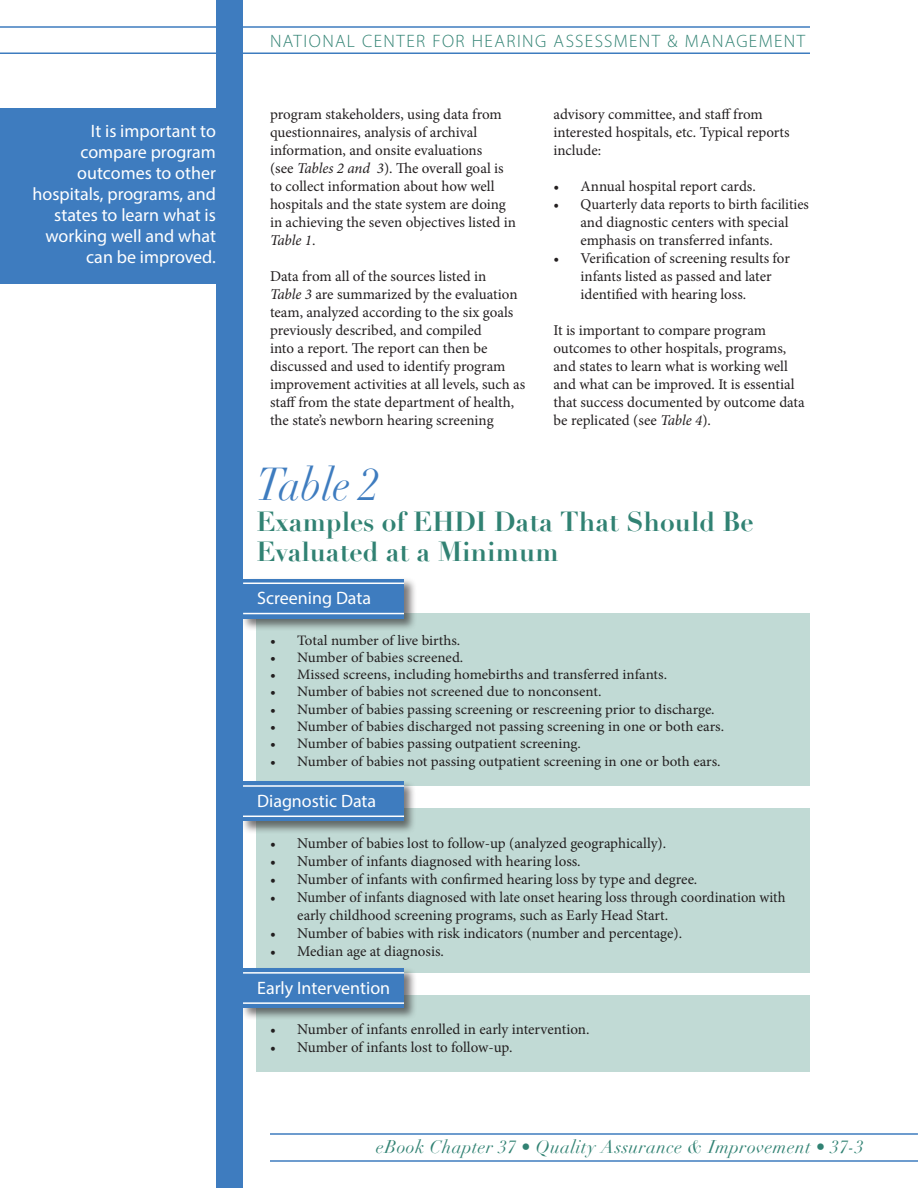
<style>
.page{position:relative;width:918px;height:1188px;background:#fff}
.page>*{position:absolute;margin:0;border:0;box-sizing:border-box;transform-origin:0 0}
.t1{font:italic 45px "Didot";color:#3e7cbf;scale:.9 1}
.t2{font:700 27px/30px "Didot";color:#318273}
.Pull-Out_Text{font:18px/21px "Myriad Pro";color:#fff;text-align:right}
.t3{font:italic 18px "Didot";letter-spacing:.025em;color:#318273}
.t4{font:300 18px "Myriad Pro";letter-spacing:.075em;color:#318273}
.Body_text{font:15px/18px "Minion Pro";letter-spacing:-.005em;color:#231f20}
.Bullet_Text{font:15px/18px "Minion Pro";color:#231f20}
.Bullet_Text-2{font:14.4px "Minion Pro";color:#231f20;scale:1.04 1}
.s1{font-style:italic}
</style>
<div class="page">
<hr style="left:0;top:26px;width:810px;height:2px;background:#3e7cbf">
<hr style="left:0;top:52px;width:810px;height:2px;background:#3e7cbf">
<hr style="left:270px;top:1133px;width:648px;height:2px;background:#3e7cbf">
<hr style="left:270px;top:1160px;width:648px;height:2px;background:#3e7cbf">
<div style="left:257px;top:613px;width:553px;height:172px;background:#c1dad5"></div>
<div style="left:257px;top:808px;width:553px;height:164px;background:#c1dad5"></div>
<div style="left:257px;top:995px;width:553px;height:77px;background:#c1dad5"></div>
<div style="left:241px;top:577px;width:176px;height:54px;background:#231f20;opacity:.6"></div>
<div style="left:243px;top:579px;width:161px;height:40px;background:#3e7cbf"></div>
<hr style="left:243px;top:583px;width:161px;height:1px;background:#fff">
<hr style="left:243px;top:613px;width:161px;height:1px;background:#fff">
<div style="left:241px;top:780px;width:176px;height:54px;background:#231f20;opacity:.6"></div>
<div style="left:243px;top:782px;width:161px;height:39px;background:#3e7cbf"></div>
<hr style="left:243px;top:785px;width:161px;height:2px;background:#fff">
<hr style="left:243px;top:816px;width:161px;height:1px;background:#fff">
<div style="left:241px;top:967px;width:176px;height:54px;background:#231f20;opacity:.6"></div>
<div style="left:243px;top:968px;width:161px;height:40px;background:#3e7cbf"></div>
<hr style="left:243px;top:972px;width:161px;height:2px;background:#fff">
<hr style="left:243px;top:1002px;width:161px;height:2px;background:#fff">
<div style="left:216px;top:0;width:27px;height:1188px;background:#3e7cbf"></div>
<div style="left:0;top:108px;width:223px;height:176px;background:#3e7cbf"></div>
<p class="Pull-Out_Text" style="left:33px;top:120px;width:185px">It is important to compare program outcomes to other hospitals, programs, and states to learn what is working well and what can be improved.</p>
<p class="t4" style="left:270px;top:31px;width:537px">NATIONAL CENTER FOR HEARING ASSESSMENT &amp; MANAGEMENT</p>
<p class="Body_text" style="left:270px;top:105px;width:248px">program stakeholders, using data from questionnaires, analysis of archival information, and onsite evaluations<br>(see <span class="s1">Tables 2 and 3</span>). The overall goal is to collect information about how well hospitals and the state system are doing in achieving the seven objectives listed in <span class="s1">Table 1</span>.</p>
<p class="Body_text" style="left:270px;top:267px;width:257px">Data from all of the sources listed in<br><span class="s1">Table 3</span> are summarized by the evaluation team, analyzed according to the six goals previously described, and compiled<br>into a report. The report can then be discussed and used to identify program improvement activities at all levels, such as staff from the state department of health, the state’s newborn hearing screening</p>
<p class="Body_text" style="left:554px;top:105px;width:238px">advisory committee, and staff from interested hospitals, etc. Typical reports include:</p>
<p class="Bullet_Text" style="left:554px;top:177px;width:204px">• Annual hospital report cards.</p>
<p class="Bullet_Text" style="left:580px;top:195px;width:230px;text-indent:-27px">• Quarterly data reports to birth facilities and diagnostic centers with special emphasis on transferred infants.</p>
<p class="Bullet_Text" style="left:580px;top:249px;width:211px;text-indent:-27px">• Verification of screening results for infants listed as passed and later identified with hearing loss.</p>
<p class="Body_text" style="left:554px;top:321px;width:253px">It is important to compare program outcomes to other hospitals, programs, and states to learn what is working well and what can be improved. It is essential that success documented by outcome data be replicated (see <span class="s1">Table 4</span>).</p>
<p class="t1" style="left:256px;top:457px;width:138px">Table 2</p>
<p class="t2" style="left:256px;top:506px;width:499px">Examples of EHDI Data That Should Be<br>Evaluated at a Minimum</p>
<p class="Pull-Out_Text" style="left:257px;top:587px;width:116px">Screening Data</p>
<p class="Bullet_Text-2" style="left:270px;top:630px;width:184px">• Total number of live births.</p>
<p class="Bullet_Text-2" style="left:270px;top:648px;width:187px">• Number of babies screened.</p>
<p class="Bullet_Text-2" style="left:270px;top:665px;width:383px">• Missed screens, including homebirths and transferred infants.</p>
<p class="Bullet_Text-2" style="left:270px;top:682px;width:320px">• Number of babies not screened due to nonconsent.</p>
<p class="Bullet_Text-2" style="left:270px;top:700px;width:429px">• Number of babies passing screening or rescreening prior to discharge.</p>
<p class="Bullet_Text-2" style="left:270px;top:717px;width:438px">• Number of babies discharged not passing screening in one or both ears.</p>
<p class="Bullet_Text-2" style="left:270px;top:734px;width:300px">• Number of babies passing outpatient screening.</p>
<p class="Bullet_Text-2" style="left:270px;top:751px;width:435px">• Number of babies not passing outpatient screening in one or both ears.</p>
<p class="Pull-Out_Text" style="left:257px;top:790px;width:121px">Diagnostic Data</p>
<p class="Bullet_Text" style="left:270px;top:834px;width:397px">• Number of babies lost to follow-up (analyzed geographically).</p>
<p class="Bullet_Text" style="left:270px;top:852px;width:312px">• Number of infants diagnosed with hearing loss.</p>
<p class="Bullet_Text" style="left:270px;top:870px;width:429px">• Number of infants with confirmed hearing loss by type and degree.</p>
<p class="Bullet_Text" style="left:297px;top:888px;width:490px;text-indent:-27px">• Number of infants diagnosed with late onset hearing loss through coordination with early childhood screening programs, such as Early Head Start.</p>
<p class="Bullet_Text" style="left:270px;top:924px;width:413px">• Number of babies with risk indicators (number and percentage).</p>
<p class="Bullet_Text" style="left:270px;top:942px;width:175px">• Median age at diagnosis.</p>
<p class="Pull-Out_Text" style="left:257px;top:977px;width:135px">Early Intervention</p>
<p class="Bullet_Text" style="left:270px;top:1020px;width:321px">• Number of infants enrolled in early intervention.</p>
<p class="Bullet_Text" style="left:270px;top:1038px;width:244px">• Number of infants lost to follow-up.</p>
<p class="t3" style="left:376px;top:1136px;width:489px">eBook Chapter 37 • Quality Assurance &amp; Improvement • 37-3</p>
</div>
